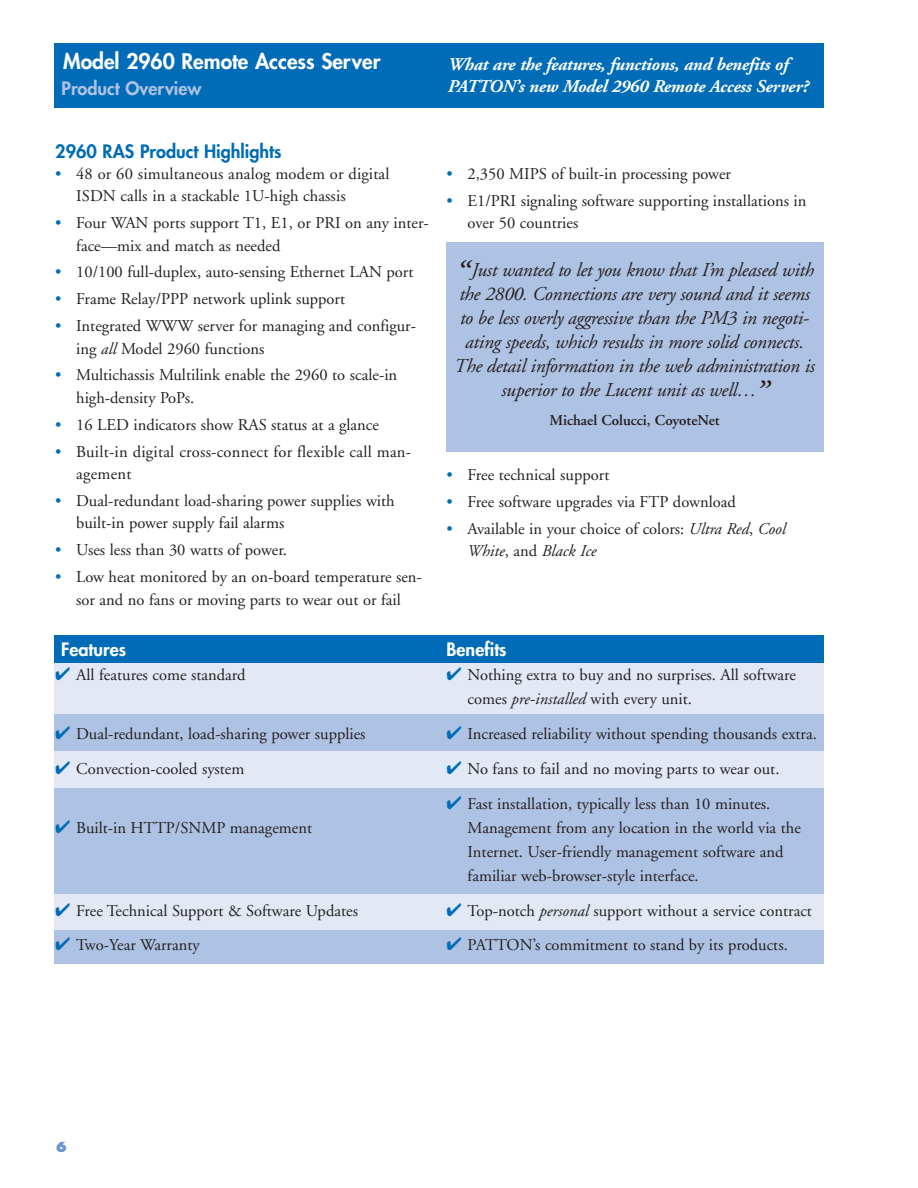
<style>
.page{position:relative;width:918px;height:1188px;background:#fff}
.page>*{position:absolute;margin:0;border:0;box-sizing:border-box;transform-origin:0 0}
.t1{font:800 21px "Futura";color:#fff}
.t2{font:italic 19.5px/24px "Adobe Garamond";letter-spacing:-.015em;color:#231f20;text-align:center}
.t3{font:italic 700 18px/21.6px "Adobe Garamond";letter-spacing:-.015em;color:#fff}
.t4{font:800 18px "Futura";color:#006cb7}
.t5{font:800 18px "Futura";color:#fff}
.t6{font:800 18px "Futura";color:#aec2e3}
.t7{font:16.5px/22.5px "Adobe Garamond";color:#231f20}
.t8{font:600 15px "Adobe Garamond";color:#231f20}
.t9{font:800 13.5px "Futura";color:#6895ce}
.s1{color:#006cb7}
.s2{font-style:italic}
.s3{font-size:36px}
</style>
<div class="page">
<div style="left:54px;top:44px;width:770px;height:64px;background:#006cb7"></div>
<div style="left:54px;top:663px;width:769px;height:51px;background:#e2e9f5"></div>
<div style="left:54px;top:714px;width:769px;height:41px;background:#aec2e3"></div>
<div style="left:54px;top:894px;width:769px;height:35px;background:#e2e9f5"></div>
<div style="left:54px;top:930px;width:769px;height:33px;background:#aec2e3"></div>
<div style="left:54px;top:636px;width:769px;height:27px;background:#006cb7"></div>
<div style="left:54px;top:751px;width:769px;height:36px;background:#e2e9f5"></div>
<div style="left:54px;top:788px;width:769px;height:105px;background:#aec2e3"></div>
<div style="left:446px;top:243px;width:377px;height:209px;background:#aec2e3"></div>
<p class="t1" style="left:63px;top:51px;width:319px">Model 2960 Remote Access Server</p>
<p class="t6" style="left:62px;top:80px;width:142px">Product Overview</p>
<p class="t4" style="left:55px;top:143px;width:228px">2960 RAS Product Highlights</p>
<p class="t7" style="left:76px;top:164px;width:315px;text-indent:-21px"><span class="s1">•</span> 48 or 60 simultaneous analog modem or digital<br>ISDN calls in a stackable 1U-high chassis</p>
<p class="t7" style="left:76px;top:213px;width:354px;text-indent:-21px"><span class="s1">•</span> Four WAN ports support T1, E1, or PRI on any inter&shy;face—mix and match as needed</p>
<p class="t7" style="left:55px;top:263px;width:360px"><span class="s1">•</span> 10/100 full-duplex, auto-sensing Ethernet LAN port</p>
<p class="t7" style="left:55px;top:289px;width:292px"><span class="s1">•</span> Frame Relay/PPP network uplink support</p>
<p class="t7" style="left:76px;top:316px;width:341px;text-indent:-21px"><span class="s1">•</span> Integrated WWW server for managing and configur&shy;ing <span class="s2">all</span> Model 2960 functions</p>
<p class="t7" style="left:76px;top:365px;width:323px;text-indent:-21px"><span class="s1">•</span> Multichassis Multilink enable the 2960 to scale-in high-density PoPs.</p>
<p class="t7" style="left:55px;top:415px;width:325px"><span class="s1">•</span> 16 LED indicators show RAS status at a glance</p>
<p class="t7" style="left:76px;top:442px;width:336px;text-indent:-21px"><span class="s1">•</span> Built-in digital cross-connect for flexible call man&shy;agement</p>
<p class="t7" style="left:76px;top:491px;width:320px;text-indent:-21px"><span class="s1">•</span> Dual-redundant load-sharing power supplies with built-in power supply fail alarms</p>
<p class="t7" style="left:55px;top:540px;width:233px"><span class="s1">•</span> Uses less than 30 watts of power.</p>
<p class="t7" style="left:55px;top:567px;width:368px;text-align:center"><span class="s1">•</span> Low heat monitored by an on-board temperature sen&shy;sor and no fans or moving parts to wear out or fail</p>
<p class="t5" style="left:61px;top:641px;width:67px">Features</p>
<p class="t7" style="left:55px;top:665px;width:192px"><span class="s1">✔</span> All features come standard</p>
<p class="t7" style="left:55px;top:724px;width:312px"><span class="s1">✔</span> Dual-redundant, load-sharing power supplies</p>
<p class="t7" style="left:55px;top:759px;width:191px"><span class="s1">✔</span> Convection-cooled system</p>
<p class="t7" style="left:55px;top:818px;width:258px"><span class="s1">✔</span> Built-in HTTP/SNMP management</p>
<p class="t7" style="left:55px;top:901px;width:304px"><span class="s1">✔</span> Free Technical Support &amp; Software Updates</p>
<p class="t7" style="left:55px;top:935px;width:146px"><span class="s1">✔</span> Two-Year Warranty</p>
<p class="t3" style="left:448px;top:55px;width:363px">What are the features, functions, and benefits of<br>PATTON’s new Model 2960 Remote Access Server?</p>
<p class="t7" style="left:447px;top:164px;width:286px"><span class="s1">•</span> 2,350 MIPS of built-in processing power</p>
<p class="t7" style="left:468px;top:191px;width:340px;text-indent:-21px"><span class="s1">•</span> E1/PRI signaling software supporting installations in over 50 countries</p>
<p class="t2" style="left:454px;top:260px;width:362px"><span class="s3">“</span>Just wanted to let you know that I’m pleased with the 2800. Connections are very sound and it seems to be less overly aggressive than the PM3 in negoti&shy;ating speeds, which results in more solid connects.<br>The detail information in the web administration is superior to the Lucent unit as well…<span class="s3">”</span></p>
<p class="t8" style="left:549px;top:414px;width:172px">Michael Colucci, CoyoteNet</p>
<p class="t7" style="left:447px;top:465px;width:164px"><span class="s1">•</span> Free technical support</p>
<p class="t7" style="left:447px;top:492px;width:291px"><span class="s1">•</span> Free software upgrades via FTP download</p>
<p class="t7" style="left:468px;top:519px;width:320px;text-indent:-21px"><span class="s1">•</span> Available in your choice of colors: <span class="s2">Ultra Red</span>, <span class="s2">Cool<br>White</span>, and <span class="s2">Black Ice</span></p>
<p class="t5" style="left:447px;top:641px;width:62px">Benefits</p>
<p class="t7" style="left:468px;top:665px;width:330px;line-height:24px;text-indent:-21px"><span class="s1">✔</span> Nothing extra to buy and no surprises. All software comes <span class="s2">pre-installed</span> with every unit.</p>
<p class="t7" style="left:447px;top:724px;width:372px"><span class="s1">✔</span> Increased reliability without spending thousands extra.</p>
<p class="t7" style="left:447px;top:759px;width:334px"><span class="s1">✔</span> No fans to fail and no moving parts to wear out.</p>
<p class="t7" style="left:468px;top:793px;width:335px;line-height:24px;text-indent:-21px"><span class="s1">✔</span> Fast installation, typically less than 10 minutes.<br>Management from any location in the world via the Internet. User-friendly management software and familiar web-browser-style interface.</p>
<p class="t7" style="left:447px;top:901px;width:367px"><span class="s1">✔</span> Top-notch <span class="s2">personal</span> support without a service contract</p>
<p class="t7" style="left:447px;top:935px;width:343px"><span class="s1">✔</span> PATTON’s commitment to stand by its products.</p>
<p class="t9" style="left:56px;top:1141px;width:13px">6</p>
</div>
